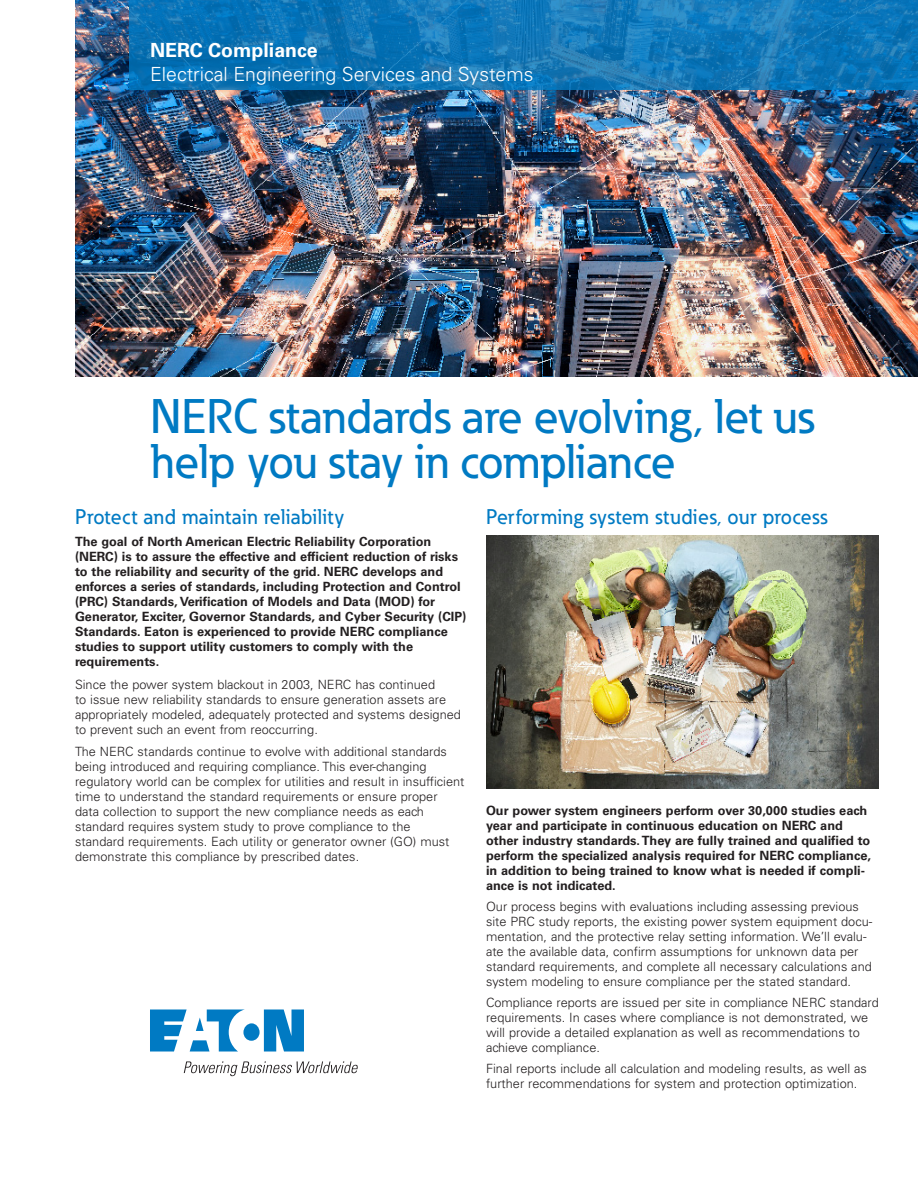
<style>
.page{position:relative;width:918px;height:1188px;background:#fff}
.page>*{position:absolute;margin:0;border:0;box-sizing:border-box;transform-origin:0 0}
.t1{font:500 48px/45px "Eaton";color:#007ac3}
.t2{font:500 21px "Eaton";letter-spacing:.02em;color:#007ac3}
.t3{font:300 19.5px "Univers";color:#fff}
.t4{font:700 19.5px "Univers LT Std";color:#fff}
.t5{font:300 12.75px/15px "Univers LT Std";color:#231f20}
.t6{font:700 12.75px/15px "Univers LT Std";color:#231f20}
</style>
<div class="page">
<img style="left:76px;top:0;width:842px;height:377px">
<img style="left:486px;top:536px;width:393px;height:253px">
<svg style="left:129px;top:0;width:789px;height:90px"></svg>
<svg style="left:150px;top:1010px;width:154px;height:42px"></svg>
<svg style="left:184px;top:1061px;width:174px;height:15px"></svg>
<h3 class="t4" style="left:150px;top:39px;width:169px">NERC Compliance</h3>
<h3 class="t3" style="left:150px;top:62px;width:385px">Electrical Engineering Services and Systems</h3>
<h1 class="t1" style="left:150px;top:393px;width:666px">NERC standards are evolving, let us help you stay in compliance</h1>
<h2 class="t2" style="left:75px;top:504px;width:271px">Protect and maintain reliability</h2>
<p class="t6" style="left:75px;top:534px;width:393px">The goal of North American Electric Reliability Corporation (NERC) is to assure the effective and efficient reduction of risks to the reliability and security of the grid. NERC develops and enforces a series of standards, including Protection and Control (PRC) Standards, Verification of Models and Data (MOD) for Generator, Exciter, Governor Standards, and Cyber Security (CIP)<br>Standards. Eaton is experienced to provide NERC compliance studies to support utility customers to comply with the requirements.</p>
<p class="t5" style="left:75px;top:677px;width:387px">Since the power system blackout in 2003, NERC has continued<br>to issue new reliability standards to ensure generation assets are appropriately modeled, adequately protected and systems designed to prevent such an event from reoccurring.</p>
<p class="t5" style="left:75px;top:744px;width:391px">The NERC standards continue to evolve with additional standards being introduced and requiring compliance. This ever-changing regulatory world can be complex for utilities and result in insufficient time to understand the standard requirements or ensure proper data collection to support the new compliance needs as each standard requires system study to prove compliance to the<br>standard requirements. Each utility or generator owner (GO) must demonstrate this compliance by prescribed dates.</p>
<h2 class="t2" style="left:486px;top:504px;width:343px">Performing system studies, our process</h2>
<p class="t6" style="left:486px;top:803px;width:387px">Our power system engineers perform over 30,000 studies each year and participate in continuous education on NERC and other industry standards. They are fully trained and qualified to perform the specialized analysis required for NERC compliance, in addition to being trained to know what is needed if compli&shy;ance is not indicated.</p>
<p class="t5" style="left:486px;top:899px;width:388px">Our process begins with evaluations including assessing previous site PRC study reports, the existing power system equipment docu&shy;mentation, and the protective relay setting information. We’ll evalu&shy;ate the available data, confirm assumptions for unknown data per standard requirements, and complete all necessary calculations and system modeling to ensure compliance per the stated standard.</p>
<p class="t5" style="left:486px;top:995px;width:394px">Compliance reports are issued per site in compliance NERC standard requirements. In cases where compliance is not demonstrated, we will provide a detailed explanation as well as recommendations to achieve compliance.</p>
<p class="t5" style="left:486px;top:1061px;width:382px">Final reports include all calculation and modeling results, as well as further recommendations for system and protection optimization.</p>
</div>
